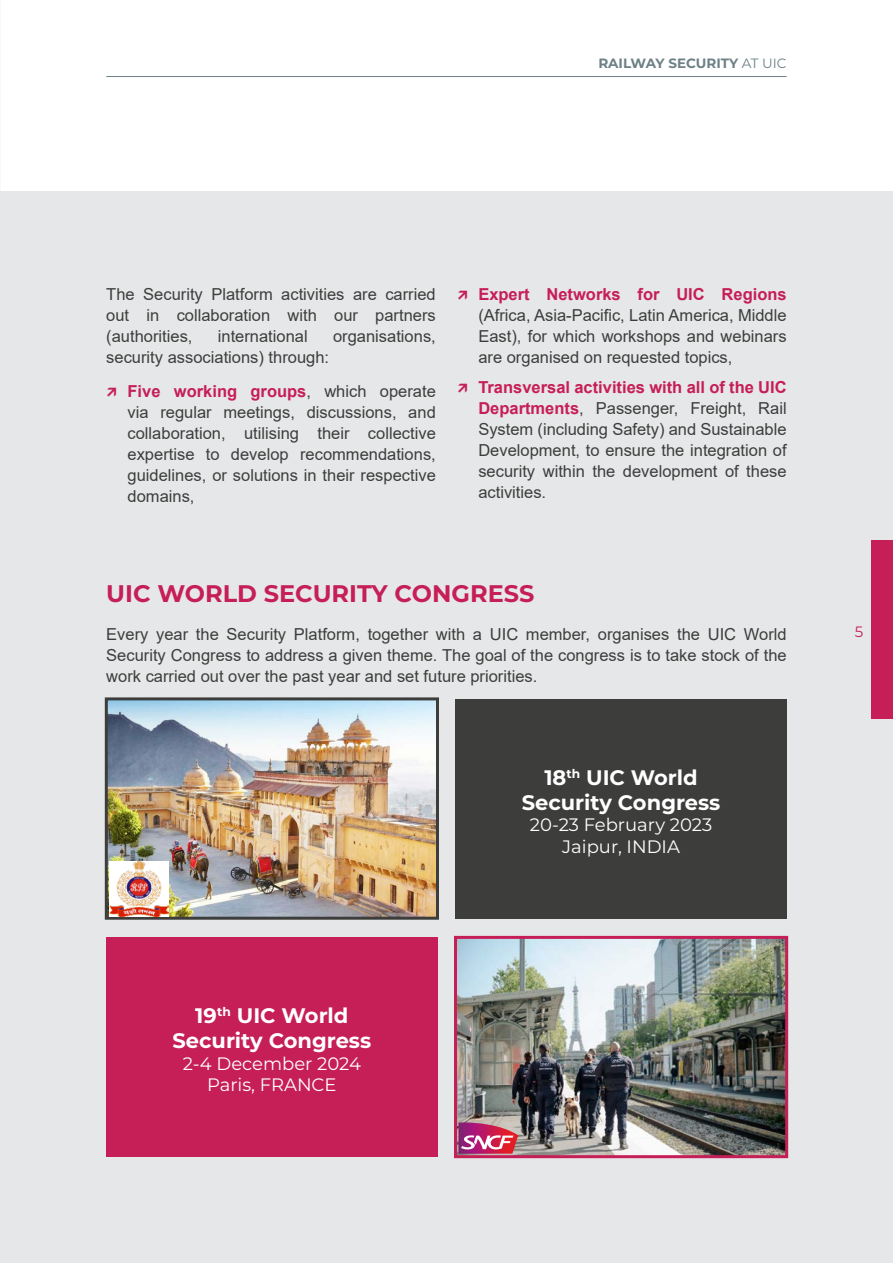
<style>
.page{position:relative;width:893px;height:1263px;background:#fff}
.page>*{position:absolute;margin:0;border:0;box-sizing:border-box;transform-origin:0 0}
.t1{font:700 24px "Montserrat";color:#c61e57}
.t2{font:700 21px/25.2px "Montserrat";color:#fff;text-align:center}
.t3{font:18px/21.6px "Montserrat";color:#fff;text-align:center}
.t4{font:16.5px/21px "Arial";color:#3d3d3c;text-align:justify}
.t5{font:700 16.5px "Arial";color:#c61e57}
.t6{font:15px "Montserrat";color:#c61e57}
.t7{font:700 13.5px "Montserrat";color:#6d8186}
.s1{font-weight:400}
.s2{font-weight:700;color:#c61e57}
</style>
<div class="page">
<hr style="left:106px;top:76px;width:681px;height:1px;background:#6d8186">
<div style="left:0;top:191px;width:893px;height:1072px;background:#e6e7e8"></div>
<div style="left:872px;top:540px;width:21px;height:179px;background:#c61e57"></div>
<div style="left:106px;top:937px;width:331px;height:219px;background:#c61e57"></div>
<img style="left:458px;top:940px;width:326px;height:214px">
<div style="left:454px;top:936px;width:334px;height:222px;border:3px solid #c61e57"></div>
<img style="left:109px;top:701px;width:326px;height:215px">
<div style="left:105px;top:697px;width:334px;height:223px;border:3px solid #3d3d3c"></div>
<div style="left:455px;top:699px;width:332px;height:219px;background:#3d3d3c"></div>
<svg style="left:458px;top:1122px;width:60px;height:32px"></svg>
<img style="left:109px;top:861px;width:60px;height:56px">
<p class="t7" style="left:598px;top:54px;width:190px">RAILWAY SECURITY <span class="s1">AT UIC</span></p>
<p class="t4" style="left:106px;top:284px;width:331px">The Security Platform activities are carried out in collaboration with our partners (authorities,</p>
<p class="t4" style="left:218px;top:326px;width:91px">international</p>
<p class="t4" style="left:333px;top:326px;width:104px">organisations,</p>
<p class="t4" style="left:128px;top:340px;width:310px;line-height:33.8px;text-indent:-21px">security associations) through:<br><span class="s2">Five working groups</span>, which operate</p>
<p class="t4" style="left:128px;top:401px;width:310px">via regular meetings, discussions, and collaboration, utilising their collective expertise to develop recommendations, guidelines, or solutions in their respective domains,</p>
<p class="t5" style="left:478px;top:283px;width:310px">Expert Networks for UIC Regions</p>
<p class="t4" style="left:478px;top:305px;width:310px">(Africa, Asia-Pacific, Latin America, Middle East), for which workshops and webinars are organised on requested topics,</p>
<p class="t4" style="left:478px;top:376px;width:310px"><span class="s2">Transversal activities with all of the UIC Departments</span>, Passenger, Freight, Rail System (including Safety) and Sustainable Development, to ensure the integration of security within the development of these activities.</p>
<h1 class="t1" style="left:106px;top:576px;width:430px">UIC WORLD SECURITY CONGRESS</h1>
<p class="t4" style="left:106px;top:624px;width:682px">Every year the Security Platform, together with a UIC member, organises the UIC World Security Congress to address a given theme. The goal of the congress is to take stock of the work carried out over the past year and set future priorities.</p>
<p class="t2" style="left:173px;top:1002px;width:200px">19<sup>th</sup> UIC World<br>Security Congress</p>
<p class="t3" style="left:183px;top:1052px;width:180px">2-4 December 2024<br>Paris, FRANCE</p>
<p class="t2" style="left:522px;top:763px;width:200px">18<sup>th</sup> UIC World<br>Security Congress</p>
<p class="t3" style="left:530px;top:813px;width:184px">20-23 February 2023<br>Jaipur, INDIA</p>
<p class="t6" style="left:855px;top:621px;width:10px">5</p>
</div>
